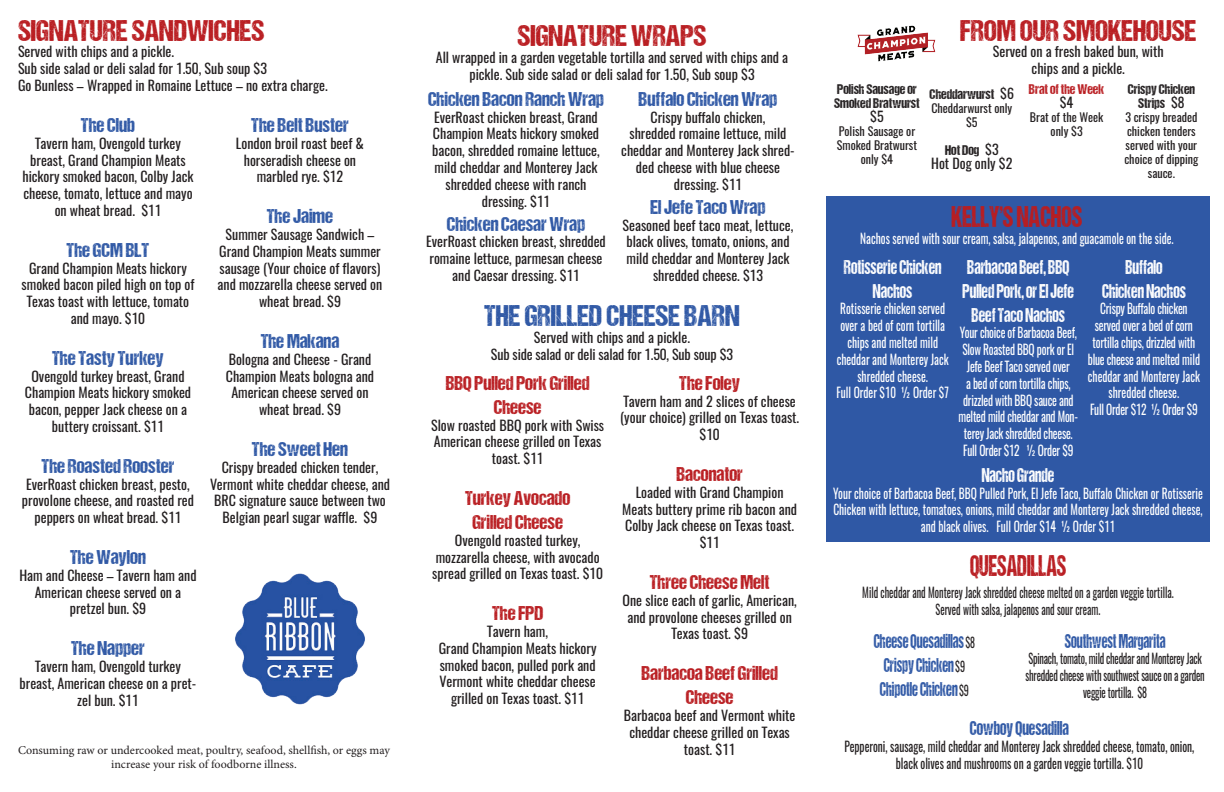
<style>
.page{position:relative;width:1224px;height:792px;background:#fff}
.page>*{position:absolute;margin:0;border:0;box-sizing:border-box;transform-origin:0 0}
.t1{font:30px "DCC Ash";color:#b91d21}
.t2{font:30px "DCC Ash";color:#2f58a5}
.t3{font:30px "DCC Ash";color:#b91d21;scale:.81 1}
.t4{font:30px "DCC Ash";color:#b91d21;scale:.73 1}
.t5{font:20px "DCC Ash";color:#2f58a5}
.t6{font:20px/24px "DCC Ash";color:#b91d21;text-align:center}
.t7{font:20px/24px "DCC Ash";color:#fff;text-align:center;scale:.81 1}
.t8{font:20px/24px "DCC Ash";color:#2f58a5;text-align:center;scale:.73 1}
.t9{font:20px "DCC Ash";color:#2f58a5;scale:.81 1}
.t10{font:14px/16.8px "Oswald";color:#231f20;text-align:center}
.t11{font:14px/16.8px "Oswald";color:#fff;text-align:center;scale:.81 1}
.t12{font:14px/16.8px "Oswald";letter-spacing:-.02em;color:#fff;text-align:center;scale:.81 1}
.t13{font:14px/16.8px "Oswald";color:#231f20;text-align:center;scale:.81 1}
.t14{font:14px/16.8px "Oswald";color:#231f20;text-align:center;scale:.73 1}
.t15{font:14px/16.8px "Oswald";letter-spacing:-.02em;color:#231f20;text-align:center;scale:.73 1}
.t16{font:14px/14px "DCC Ash";color:#231f20}
.t17{font:14px "DCC Ash";color:#b91d21}
.t18{font:12px/14px "Oswald";color:#231f20;text-align:center}
.t19{font:12px/14.4px "Minion Pro";color:#231f20;text-align:center}
.s1{font-family:"Oswald"}
.s2{font-family:"Oswald";font-size:14px;color:#231f20}
</style>
<div class="page">
<img style="left:235px;top:573px;width:130px;height:132px">
<img style="left:857px;top:25px;width:79px;height:37px">
<div style="left:826px;top:196px;width:383px;height:346px;background:#2f58a5"></div>
<h1 class="t1" style="left:18px;top:14px;width:248px">SIGNATURE SANDWICHES</h1>
<p class="t10" style="left:18px;top:43px;width:311px;text-align:left">Served with chips and a pickle.<br>Sub side salad or deli salad for 1.50, Sub soup $3<br>Go Bunless – Wrapped in Romaine Lettuce – no extra charge.</p>
<h2 class="t5" style="left:81px;top:114px;width:56px">The Club</h2>
<p class="t10" style="left:22px;top:135px;width:173px">Tavern ham, Ovengold turkey breast, Grand Champion Meats hickory smoked bacon, Colby Jack cheese, tomato, lettuce and mayo on wheat bread. $11</p>
<h2 class="t5" style="left:67px;top:239px;width:84px">The GCM BLT</h2>
<p class="t10" style="left:22px;top:260px;width:174px">Grand Champion Meats hickory smoked bacon piled high on top of<br>Texas toast with lettuce, tomato and mayo. $10</p>
<h2 class="t5" style="left:52px;top:347px;width:113px">The Tasty Turkey</h2>
<p class="t10" style="left:25px;top:368px;width:168px">Ovengold turkey breast, Grand<br>Champion Meats hickory smoked bacon, pepper Jack cheese on a buttery croissant. $11</p>
<h2 class="t5" style="left:42px;top:455px;width:134px">The Roasted Rooster</h2>
<p class="t10" style="left:22px;top:476px;width:174px">EverRoast chicken breast, pesto, provolone cheese, and roasted red peppers on wheat bread. $11</p>
<h2 class="t5" style="left:70px;top:546px;width:77px">The Waylon</h2>
<p class="t10" style="left:19px;top:567px;width:179px">Ham and Cheese – Tavern ham and<br>American cheese served on a pretzel bun. $9</p>
<h2 class="t5" style="left:71px;top:637px;width:75px">The Napper</h2>
<p class="t10" style="left:20px;top:658px;width:178px">Tavern ham, Ovengold turkey breast, American cheese on a pret&shy;zel bun. $11</p>
<h2 class="t5" style="left:251px;top:114px;width:99px">The Belt Buster</h2>
<p class="t10" style="left:236px;top:135px;width:130px">London broil roast beef &amp; horseradish cheese on marbled rye. $12</p>
<h2 class="t5" style="left:267px;top:206px;width:68px">The Jaime</h2>
<p class="t10" style="left:218px;top:226px;width:166px">Summer Sausage Sandwich –<br>Grand Champion Meats summer sausage (Your choice of flavors) and mozzarella cheese served on wheat bread. $9</p>
<h2 class="t5" style="left:261px;top:330px;width:80px">The Makana</h2>
<p class="t10" style="left:226px;top:351px;width:150px">Bologna and Cheese - Grand<br>Champion Meats bologna and<br>American cheese served on wheat bread. $9</p>
<h2 class="t5" style="left:252px;top:438px;width:98px">The Sweet Hen</h2>
<p class="t10" style="left:210px;top:459px;width:182px">Crispy breaded chicken tender,<br>Vermont white cheddar cheese, and<br>BRC signature sauce between two<br>Belgian pearl sugar waffle. $9</p>
<p class="t19" style="left:18px;top:743px;width:373px">Consuming raw or undercooked meat, poultry, seafood, shellfish, or eggs may increase your risk of foodborne illness.</p>
<h1 class="t1" style="left:517px;top:20px;width:191px">SIGNATURE WRAPS</h1>
<p class="t10" style="left:436px;top:49px;width:354px">All wrapped in a garden vegetable tortilla and served with chips and a pickle. Sub side salad or deli salad for 1.50, Sub soup $3</p>
<h2 class="t5" style="left:428px;top:88px;width:177px">Chicken Bacon Ranch Wrap</h2>
<p class="t10" style="left:432px;top:108px;width:169px">EverRoast chicken breast, Grand<br>Champion Meats hickory smoked bacon, shredded romaine lettuce, mild cheddar and Monterey Jack shredded cheese with ranch dressing. $11</p>
<h2 class="t5" style="left:447px;top:213px;width:140px">Chicken Caesar Wrap</h2>
<p class="t10" style="left:426px;top:233px;width:181px">EverRoast chicken breast, shredded romaine lettuce, parmesan cheese and Caesar dressing. $11</p>
<h2 class="t5" style="left:639px;top:88px;width:140px">Buffalo Chicken Wrap</h2>
<p class="t10" style="left:621px;top:108px;width:175px">Crispy buffalo chicken,<br>shredded romaine lettuce, mild cheddar and Monterey Jack shred&shy;ded cheese with blue cheese dressing. $11</p>
<h2 class="t5" style="left:650px;top:196px;width:117px">El Jefe Taco Wrap</h2>
<p class="t10" style="left:623px;top:216px;width:172px">Seasoned beef taco meat, lettuce, black olives, tomato, onions, and mild cheddar and Monterey Jack shredded cheese. $13</p>
<h1 class="t2" style="left:484px;top:300px;width:257px">THE GRILLED CHEESE BARN</h1>
<p class="t10" style="left:491px;top:329px;width:244px">Served with chips and a pickle.<br>Sub side salad or deli salad for 1.50, Sub soup $3</p>
<h2 class="t6" style="left:446px;top:371px;width:145px">BBQ Pulled Pork Grilled<br>Cheese</h2>
<p class="t10" style="left:431px;top:417px;width:175px">Slow roasted BBQ pork with Swiss<br>American cheese grilled on Texas toast. $11</p>
<h2 class="t6" style="left:465px;top:486px;width:107px">Turkey Avocado<br>Grilled Cheese</h2>
<p class="t10" style="left:432px;top:532px;width:172px">Ovengold roasted turkey, mozzarella cheese, with avocado spread grilled on Texas toast. $10</p>
<h2 class="t6" style="left:492px;top:601px;width:53px">The FPD</h2>
<p class="t10" style="left:439px;top:623px;width:159px">Tavern ham,<br>Grand Champion Meats hickory smoked bacon, pulled pork and<br>Vermont white cheddar cheese grilled on Texas toast. $11</p>
<h2 class="t6" style="left:679px;top:371px;width:62px">The Foley</h2>
<p class="t10" style="left:620px;top:393px;width:181px">Tavern ham and 2 slices of cheese (your choice) grilled on Texas toast. $10</p>
<h2 class="t6" style="left:676px;top:462px;width:68px">Baconator</h2>
<p class="t10" style="left:622px;top:484px;width:176px">Loaded with Grand Champion<br>Meats buttery prime rib bacon and<br>Colby Jack cheese on Texas toast. $11</p>
<h2 class="t6" style="left:650px;top:570px;width:121px">Three Cheese Melt</h2>
<p class="t10" style="left:623px;top:592px;width:176px">One slice each of garlic, American, and provolone cheeses grilled on<br>Texas toast. $9</p>
<h2 class="t6" style="left:641px;top:661px;width:138px">Barbacoa Beef Grilled<br>Cheese</h2>
<p class="t10" style="left:624px;top:707px;width:173px">Barbacoa beef and Vermont white cheddar cheese grilled on Texas toast. $11</p>
<p class="t16" style="left:834px;top:82px;width:87px">Polish Sausage or<br>Smoked Bratwurst</p>
<p class="t10" style="left:870px;top:108px;width:15px">$5</p>
<p class="t18" style="left:837px;top:124px;width:82px">Polish Sausage or<br>Smoked Bratwurst only $4</p>
<h1 class="t1" style="left:960px;top:14px;width:238px">FROM OUR SMOKEHOUSE</h1>
<p class="t10" style="left:993px;top:43px;width:172px">Served on a fresh baked bun, with chips and a pickle.</p>
<p class="t16" style="left:930px;top:87px;width:86px">Cheddarwurst <span class="s1">$6</span></p>
<p class="t18" style="left:931px;top:101px;width:82px">Cheddarwurst only $5</p>
<p class="t16" style="left:945px;top:143px;width:55px">Hot Dog <span class="s1">$3</span></p>
<p class="t10" style="left:931px;top:155px;width:83px">Hot Dog only $2</p>
<p class="t17" style="left:1029px;top:82px;width:77px">Brat of the Week</p>
<p class="t10" style="left:1060px;top:94px;width:15px">$4</p>
<p class="t18" style="left:1030px;top:110px;width:75px">Brat of the Week only $3</p>
<p class="t16" style="left:1128px;top:82px;width:69px;text-align:center">Crispy Chicken<br>Strips <span class="s1">$8</span></p>
<p class="t18" style="left:1124px;top:110px;width:75px">3 crispy breaded chicken tenders served with your choice of dipping sauce.</p>
<h1 class="t3" style="left:951px;top:200px;width:163px">KELLY’S NACHOS</h1>
<p class="t11" style="left:860px;top:230px;width:388px">Nachos served with sour cream, salsa, jalapenos, and guacamole on the side.</p>
<h2 class="t7" style="left:844px;top:254px;width:122px">Rotisserie Chicken<br>Nachos</h2>
<p class="t11" style="left:837px;top:300px;width:140px">Rotisserie chicken served over a bed of corn tortilla chips and melted mild cheddar and Monterey Jack shredded cheese.<br>Full Order $10 ½ Order $7</p>
<h2 class="t7" style="left:1102px;top:254px;width:105px">Buffalo<br>Chicken Nachos</h2>
<p class="t12" style="left:1088px;top:300px;width:140px">Crispy Buffalo chicken served over a bed of corn tortilla chips, drizzled with blue cheese and melted mild cheddar and Monterey Jack shredded cheese.<br>Full Order $12 ½ Order $9</p>
<h2 class="t7" style="left:963px;top:254px;width:139px">Barbacoa Beef, BBQ<br>Pulled Pork, or El Jefe<br>Beef Taco Nachos</h2>
<p class="t12" style="left:959px;top:324px;width:149px">Your choice of Barbacoa Beef,<br>Slow Roasted BBQ pork or El<br>Jefe Beef Taco served over<br>a bed of corn tortilla chips, drizzled with BBQ sauce and melted mild cheddar and Mon&shy;terey Jack shredded cheese.<br>Full Order $12 ½ Order $9</p>
<h2 class="t7" style="left:982px;top:463px;width:91px">Nacho Grande</h2>
<p class="t11" style="left:833px;top:485px;width:458px">Your choice of Barbacoa Beef, BBQ Pulled Pork, El Jefe Taco, Buffalo Chicken or Rotisserie<br>Chicken with lettuce, tomatoes, onions, mild cheddar and Monterey Jack shredded cheese, and black olives. Full Order $14 ½ Order $11</p>
<h1 class="t4" style="left:970px;top:550px;width:134px">QUESADILLAS</h1>
<p class="t14" style="left:862px;top:584px;width:428px">Mild cheddar and Monterey Jack shredded cheese melted on a garden veggie tortilla.<br>Served with salsa, jalapenos and sour cream.</p>
<h2 class="t8" style="left:874px;top:629px;width:140px">Cheese Quesadillas <span class="s2">$8<br></span>Crispy Chicken <span class="s2">$9<br></span>Chipotle Chicken <span class="s2">$9</span></h2>
<h2 class="t8" style="left:1065px;top:628px;width:139px">Southwest Margarita</h2>
<p class="t15" style="left:1026px;top:650px;width:247px">Spinach, tomato, mild cheddar and Monterey Jack shredded cheese with southwest sauce on a garden veggie tortilla. $8</p>
<h2 class="t9" style="left:970px;top:717px;width:124px">Cowboy Quesadilla</h2>
<p class="t13" style="left:844px;top:738px;width:434px">Pepperoni, sausage, mild cheddar and Monterey Jack shredded cheese, tomato, onion, black olives and mushrooms on a garden veggie tortilla. $10</p>
</div>
